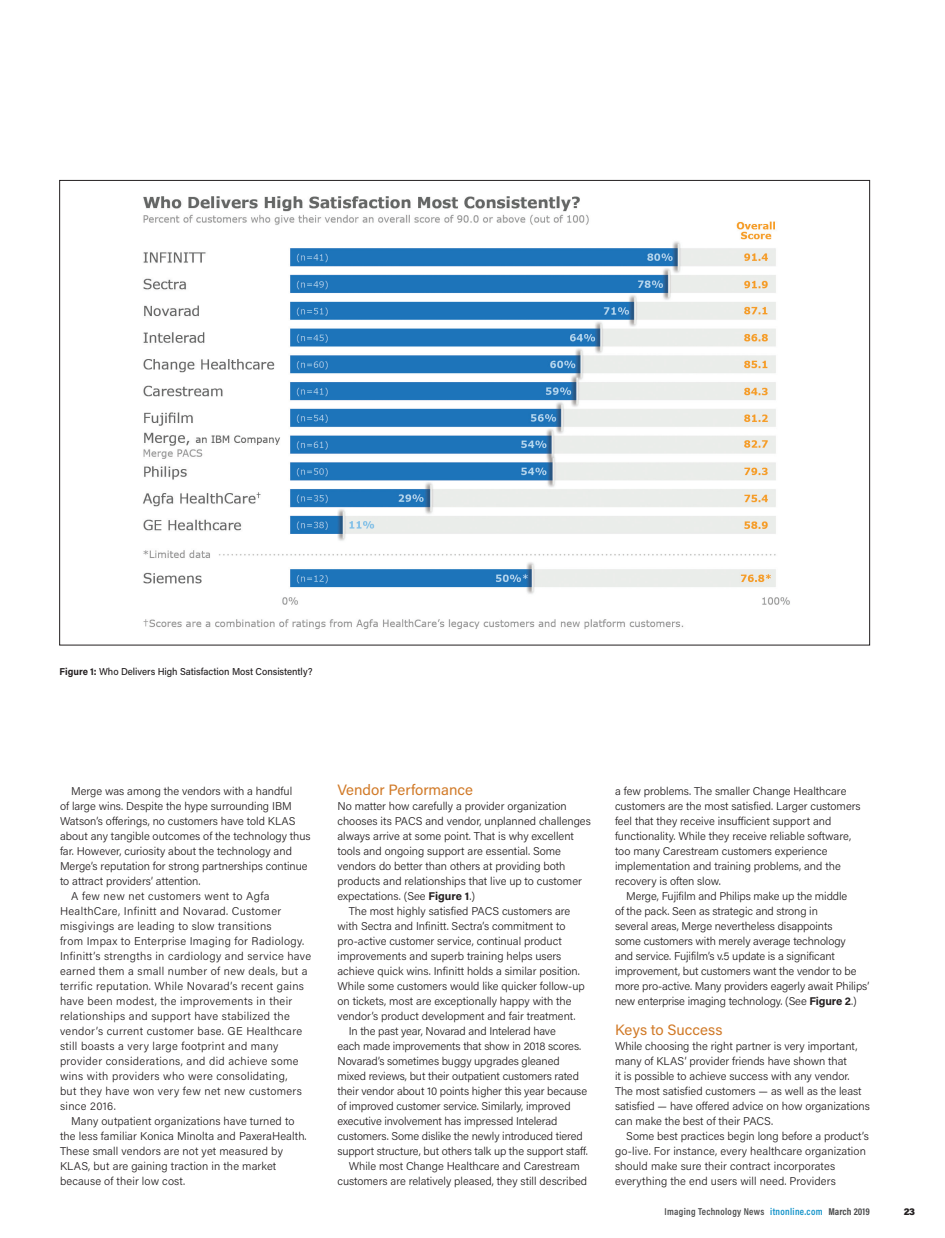
<style>
.page{position:relative;width:945px;height:1238px;background:#fff}
.page>*{position:absolute;margin:0;border:0;box-sizing:border-box;transform-origin:0 0}
.Subhead{font:15px "Acumin Pro";color:#d17a28}
.Text{font:300 11.25px/15px "Acumin Pro";color:#231f20}
.Text-2{font:300 11.25px/15px "Acumin Pro";letter-spacing:.03em;color:#231f20}
.Text_NoIndent{font:300 11.25px/15px "Acumin Pro";color:#231f20}
.t1{font:500 10px "Acumin Pro";color:#231f20;scale:.95 1}
.t2{font:600 10px "Acumin Pro Cond";letter-spacing:.03em;color:#4b4c4d}
.t3{font:900 10px "Acumin Pro";color:#231f20}
.s1{font-weight:700}
.s2{color:#1192c9}
</style>
<div class="page">
<img style="left:143px;top:196px;width:647px;height:434px">
<p class="t1" style="left:60px;top:665px;width:268px"><span class="s1">Figure 1:</span> Who Delivers High Satisfaction Most Consistently?</p>
<p class="Text" style="left:60px;top:783px;width:252px;text-indent:11px">Merge was among the vendors with a handful<br>of large wins. Despite the hype surrounding IBM Watson’s offerings, no customers have told KLAS about any tangible outcomes of the technology thus far. However, curiosity about the technology and Merge’s reputation for strong partnerships continue to attract providers’ attention.</p>
<p class="Text-2" style="left:60px;top:888px;width:253px;text-indent:11px">A few new net customers went to Agfa HealthCare, Infinitt and Novarad. Customer misgivings are leading to slow transitions<br>from Impax to Enterprise Imaging for Radiology.<br>Infinitt’s strengths in cardiology and service have earned them a small number of new deals, but a terrific reputation. While Novarad’s recent gains have been modest, the improvements in their relationships and support have stabilized the vendor’s current customer base. GE Healthcare still boasts a very large footprint and many provider considerations, and did achieve some wins with providers who were consolidating,<br>but they have won very few net new customers since 2016.</p>
<p class="Text" style="left:60px;top:1113px;width:248px;text-indent:11px">Many outpatient organizations have turned to the less familiar Konica Minolta and PaxeraHealth.<br>These small vendors are not yet measured by KLAS, but are gaining traction in the market because of their low cost.</p>
<p class="Subhead" style="left:338px;top:779px;width:137px">Vendor Performance</p>
<p class="Text_NoIndent" style="left:338px;top:798px;width:255px">No matter how carefully a provider organization chooses its PACS and vendor, unplanned challenges always arrive at some point. That is why excellent tools and ongoing support are essential. Some vendors do better than others at providing both products and relationships that live up to customer expectations. (See <span class="s1">Figure 1</span>.)</p>
<p class="Text" style="left:338px;top:903px;width:249px;text-indent:11px">The most highly satisfied PACS customers are with Sectra and Infinitt. Sectra’s commitment to pro-active customer service, continual product improvements and superb training helps users achieve quick wins. Infinitt holds a similar position.<br>While some customers would like quicker follow-up on tickets, most are exceptionally happy with the vendor’s product development and fair treatment.</p>
<p class="Text" style="left:338px;top:1023px;width:252px;text-indent:11px">In the past year, Novarad and Intelerad have<br>each made improvements that show in 2018 scores.<br>Novarad’s sometimes buggy upgrades gleaned mixed reviews, but their outpatient customers rated their vendor about 10 points higher this year because of improved customer service. Similarly, improved executive involvement has impressed Intelerad customers. Some dislike the newly introduced tiered support structure, but others talk up the support staff.</p>
<p class="Text" style="left:338px;top:1158px;width:251px;text-align:center">While most Change Healthcare and Carestream customers are relatively pleased, they still described</p>
<p class="Text" style="left:615px;top:783px;width:247px">a few problems. The smaller Change Healthcare customers are the most satisfied. Larger customers feel that they receive insufficient support and functionality. While they receive reliable software, too many Carestream customers experience implementation and training problems, and the recovery is often slow.</p>
<p class="Text" style="left:615px;top:888px;width:256px;text-indent:11px">Merge, Fujifilm and Philips make up the middle<br>of the pack. Seen as strategic and strong in<br>several areas, Merge nevertheless disappoints<br>some customers with merely average technology<br>and service. Fujifilm’s v.5 update is a significant improvement, but customers want the vendor to be more pro-active. Many providers eagerly await Philips’ new enterprise imaging technology. (See <span class="s1">Figure 2</span>.)</p>
<p class="Subhead" style="left:615px;top:1019px;width:109px">Keys to Success</p>
<p class="Text_NoIndent" style="left:615px;top:1038px;width:256px">While choosing the right partner is very important, many of KLAS’ provider friends have shown that<br>it is possible to achieve success with any vendor.<br>The most satisfied customers — as well as the least satisfied — have offered advice on how organizations can make the best of their PACS.</p>
<p class="Text" style="left:615px;top:1128px;width:255px;text-indent:11px">Some best practices begin long before a product’s go-live. For instance, every healthcare organization should make sure their contract incorporates everything the end users will need. Providers</p>
<p class="t2" style="left:665px;top:1205px;width:207px">Imaging Technology News <span class="s2">itnonline.com</span> <span class="s1">March 2019</span></p>
<p class="t3" style="left:904px;top:1204px;width:13px">23</p>
</div>
